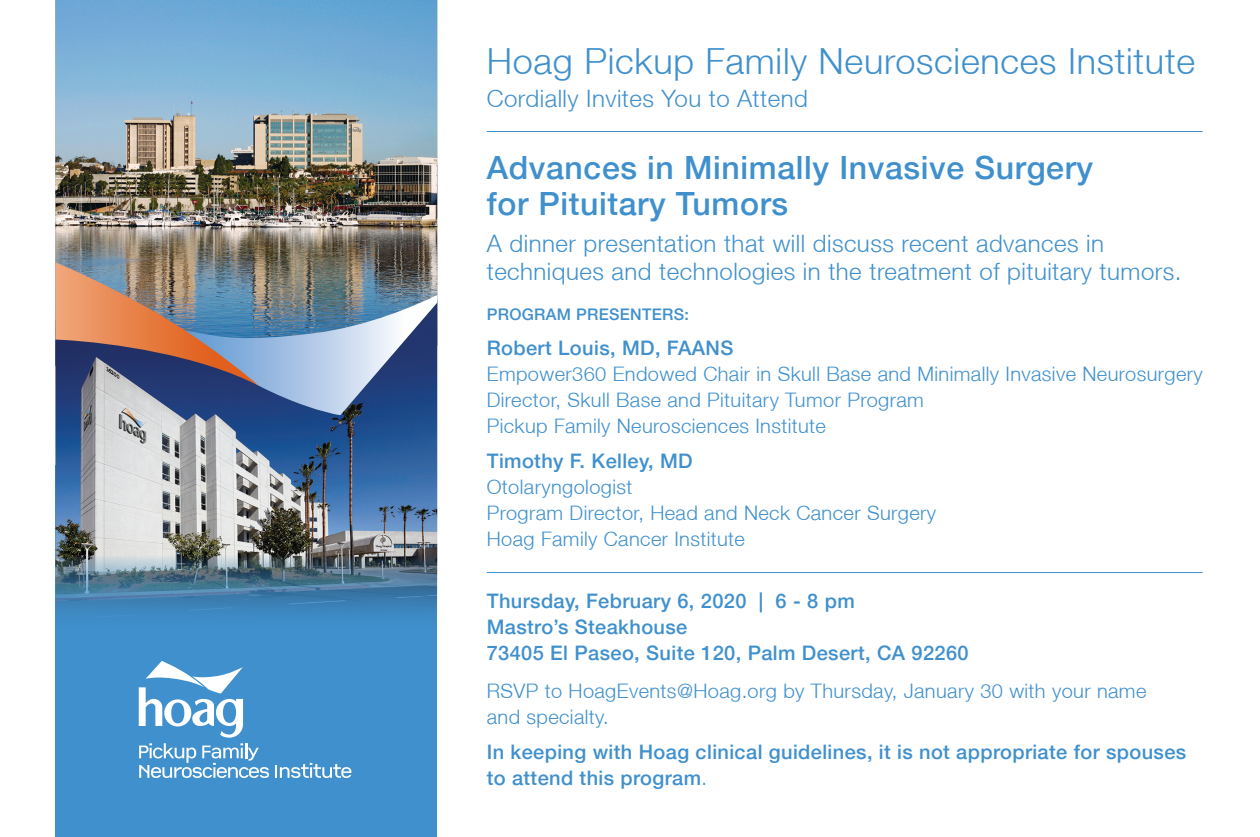
<style>
.page{position:relative;width:1260px;height:837px;background:#fff}
.page>*{position:absolute;margin:0;border:0;box-sizing:border-box;transform-origin:0 0}
.t1{font:300 36px "Helvetica Neue LT";letter-spacing:.02em;color:#3f90cd}
.t2{font:500 32px/36px "Helvetica Neue LT";letter-spacing:.02em;color:#3f90cd}
.t3{font:300 24px/28px "Helvetica Neue LT";letter-spacing:.02em;color:#3f90cd}
.t4{font:300 20px/26px "Helvetica Neue LT";letter-spacing:.02em;color:#3f90cd}
.t5{font:500 20px/26px "Helvetica Neue LT";letter-spacing:.02em;color:#3f90cd}
.t6{font:500 16px "Helvetica Neue LT";letter-spacing:.02em;color:#3f90cd}
.s1{font-weight:300}
</style>
<div class="page">
<div style="left:55px;top:465px;width:382px;height:372px;background:#3f90cd"></div>
<img style="left:55px;top:0;width:382px;height:262px">
<img style="left:55px;top:415px;width:382px;height:200px">
<img style="left:55px;top:262px;width:382px;height:153px">
<hr style="left:487px;top:131px;width:716px;height:1px;background:#3f90cd">
<hr style="left:487px;top:572px;width:716px;height:1px;background:#3f90cd">
<svg style="left:275px;top:763px;width:76px;height:15px"></svg>
<svg style="left:139px;top:661px;width:130px;height:117px"></svg>
<p class="t1" style="left:487px;top:39px;width:710px">Hoag Pickup Family Neurosciences Institute</p>
<p class="t3" style="left:487px;top:84px;width:323px">Cordially Invites You to Attend</p>
<p class="t2" style="left:487px;top:149px;width:608px">Advances in Minimally Invasive Surgery for Pituitary Tumors</p>
<p class="t3" style="left:487px;top:229px;width:696px">A dinner presentation that will discuss recent advances in techniques and technologies in the treatment of pituitary tumors.</p>
<p class="t6" style="left:487px;top:305px;width:204px">PROGRAM PRESENTERS:</p>
<p class="t5" style="left:487px;top:335px;width:248px">Robert Louis, MD, FAANS</p>
<p class="t4" style="left:487px;top:361px;width:718px">Empower360 Endowed Chair in Skull Base and Minimally Invasive Neurosurgery</p>
<p class="t4" style="left:487px;top:387px;width:439px">Director, Skull Base and Pituitary Tumor Program</p>
<p class="t4" style="left:487px;top:413px;width:341px">Pickup Family Neurosciences Institute</p>
<p class="t5" style="left:487px;top:448px;width:207px">Timothy F. Kelley, MD</p>
<p class="t4" style="left:487px;top:474px;width:451px">Otolaryngologist<br>Program Director, Head and Neck Cancer Surgery<br>Hoag Family Cancer Institute</p>
<p class="t5" style="left:487px;top:588px;width:484px">Thursday, February 6, 2020 | 6 - 8 pm<br>Mastro’s Steakhouse<br>73405 El Paseo, Suite 120, Palm Desert, CA 92260</p>
<p class="t4" style="left:487px;top:677px;width:661px">RSVP to HoagEvents@Hoag.org by Thursday, January 30 with your name and specialty.</p>
<p class="t5" style="left:487px;top:738px;width:701px">In keeping with Hoag clinical guidelines, it is not appropriate for spouses to attend this program<span class="s1">.</span></p>
</div>
